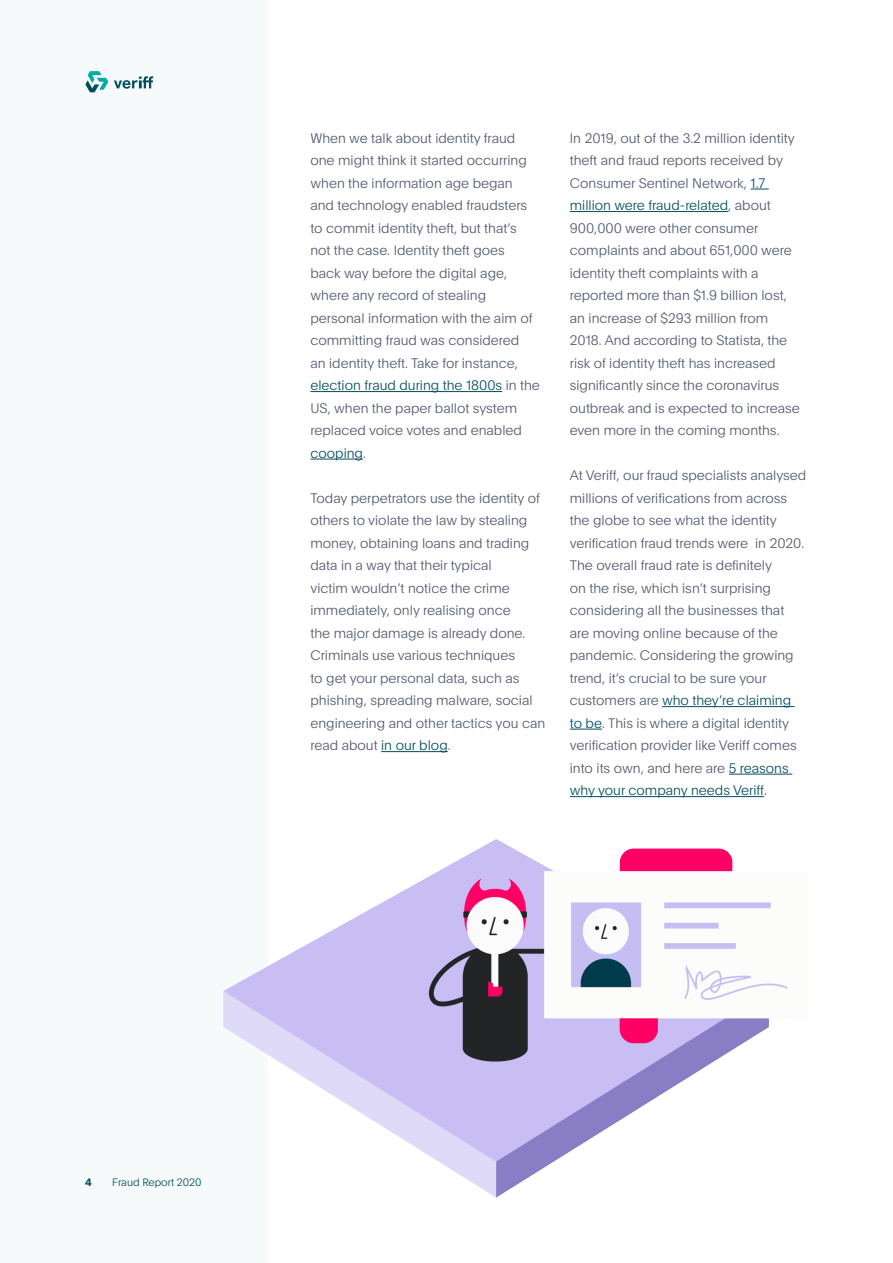
<style>
.page{position:relative;width:893px;height:1263px;background:#fff}
.page>*{position:absolute;margin:0;border:0;box-sizing:border-box;transform-origin:0 0}
.t1{font:100 13.5px/22.5px "Plain";color:#545970}
.t2{font:100 10.5px "Plain";color:#004f61}
.t3{font:700 10.5px "Plain";color:#004f61}
.s1{color:#064f61}
</style>
<div class="page">
<div style="left:0;top:0;width:268px;height:1263px;background:#f7fafa"></div>
<svg style="left:86px;top:71px;width:22px;height:21px"></svg>
<svg style="left:114px;top:76px;width:39px;height:13px"></svg>
<hr style="left:310px;top:391px;width:192px;height:1px;background:#064f61">
<hr style="left:310px;top:459px;width:53px;height:1px;background:#064f61">
<hr style="left:381px;top:751px;width:67px;height:1px;background:#064f61">
<svg style="left:750px;top:189px;width:19px;height:1px"></svg>
<hr style="left:570px;top:211px;width:158px;height:1px;background:#064f61">
<hr style="left:662px;top:706px;width:133px;height:1px;background:#064f61">
<hr style="left:570px;top:729px;width:32px;height:1px;background:#064f61">
<hr style="left:729px;top:774px;width:63px;height:1px;background:#064f61">
<hr style="left:570px;top:796px;width:194px;height:1px;background:#064f61">
<img style="left:223px;top:839px;width:565px;height:358px">
<p class="t1" style="left:310px;top:126px;width:231px">When we talk about identity fraud one might think it started occurring when the information age began<br>and technology enabled fraudsters to commit identity theft, but that’s not the case. Identity theft goes<br>back way before the digital age, where any record of stealing personal information with the aim of committing fraud was considered<br>an identity theft. Take for instance, <span class="s1">election fraud during the 1800s</span> in the<br>US, when the paper ballot system replaced voice votes and enabled <span class="s1">cooping</span>.</p>
<p class="t1" style="left:310px;top:486px;width:236px">Today perpetrators use the identity of others to violate the law by stealing money, obtaining loans and trading data in a way that their typical<br>victim wouldn’t notice the crime immediately, only realising once<br>the major damage is already done.<br>Criminals use various techniques<br>to get your personal data, such as phishing, spreading malware, social engineering and other tactics you can read about <span class="s1">in our blog</span>.</p>
<p class="t1" style="left:570px;top:126px;width:231px">In 2019, out of the 3.2 million identity theft and fraud reports received by Consumer Sentinel Network, <span class="s1">1.7 million were fraud-related</span>, about 900,000 were other consumer complaints and about 651,000 were identity theft complaints with a reported more than $1.9 billion lost, an increase of $293 million from 2018. And according to Statista, the risk of identity theft has increased significantly since the coronavirus outbreak and is expected to increase even more in the coming months.</p>
<p class="t1" style="left:570px;top:463px;width:238px">At Veriff, our fraud specialists analysed millions of verifications from across the globe to see what the identity verification fraud trends were in 2020.<br>The overall fraud rate is definitely<br>on the rise, which isn’t surprising considering all the businesses that are moving online because of the pandemic. Considering the growing trend, it’s crucial to be sure your customers are <span class="s1">who they’re claiming to be</span>. This is where a digital identity verification provider like Veriff comes into its own, and here are <span class="s1">5 reasons why your company needs Veriff</span>.</p>
<p class="t3" style="left:85px;top:1175px;width:8px">4</p>
<p class="t2" style="left:112px;top:1175px;width:91px">Fraud Report 2020</p>
</div>
